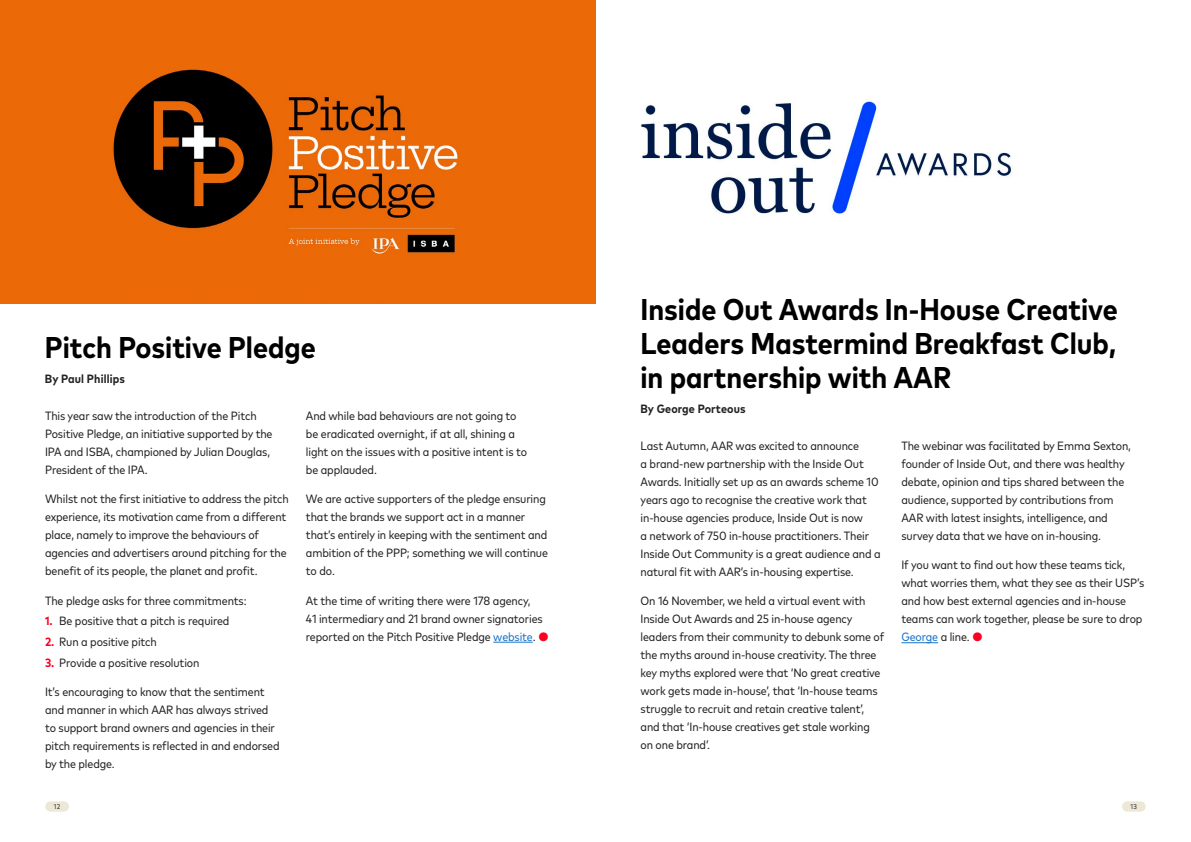
<style>
.page{position:relative;width:1191px;height:842px;background:#fff}
.page>*{position:absolute;margin:0;border:0;box-sizing:border-box;transform-origin:0 0}
.t1{font:700 condensed 30px/34px "Mark Pro";color:#000;text-align:justify}
.t2{font:condensed 12px/18px "Mark Pro";letter-spacing:-.01em;color:#232323}
.t3{font:700 condensed 12px "Mark Pro";letter-spacing:.01em;color:#232323}
.t4{font:condensed 7px "Mark Pro";color:#2e2e2e}
.s1{font-weight:700;color:#fa0222}
.s2{color:#1974c8}
.s3{color:#fa0222}
</style>
<div class="page">
<img style="left:0;top:0;width:595px;height:303px">
<hr style="left:493px;top:642px;width:40px;height:1px;background:#1974c8">
<img style="left:641px;top:100px;width:370px;height:113px">
<hr style="left:901px;top:642px;width:37px;height:1px;background:#1974c8">
<div style="left:46px;top:802px;width:22px;height:9px;background:#ede7d6;border-radius:5px"></div>
<div style="left:45px;top:801px;width:24px;height:11px;border:1px solid #ede7d6;border-radius:5px"></div>
<div style="left:1122px;top:802px;width:23px;height:9px;background:#ede7d6;border-radius:5px"></div>
<div style="left:1122px;top:801px;width:23px;height:11px;border:1px solid #ede7d6;border-radius:5px"></div>
<h1 class="t1" style="left:45px;top:328px;width:272px">Pitch Positive Pledge</h1>
<p class="t3" style="left:45px;top:370px;width:81px">By Paul Phillips</p>
<p class="t2" style="left:45px;top:406px;width:229px">This year saw the introduction of the Pitch Positive Pledge, an initiative supported by the IPA and ISBA, championed by Julian Douglas, President of the IPA.</p>
<p class="t2" style="left:45px;top:489px;width:245px">Whilst not the first initiative to address the pitch experience, its motivation came from a different place, namely to improve the behaviours of agencies and advertisers around pitching for the benefit of its people, the planet and profit.</p>
<p class="t2" style="left:45px;top:590px;width:203px">The pledge asks for three commitments:</p>
<p class="t2" style="left:45px;top:611px;width:186px"><span class="s1">1.</span> Be positive that a pitch is required</p>
<p class="t2" style="left:45px;top:632px;width:113px"><span class="s1">2.</span> Run a positive pitch</p>
<p class="t2" style="left:45px;top:653px;width:156px"><span class="s1">3.</span> Provide a positive resolution</p>
<p class="t2" style="left:45px;top:682px;width:236px">It’s encouraging to know that the sentiment and manner in which AAR has always strived to support brand owners and agencies in their pitch requirements is reflected in and endorsed by the pledge.</p>
<p class="t2" style="left:306px;top:406px;width:223px">And while bad behaviours are not going to be eradicated overnight, if at all, shining a light on the issues with a positive intent is to be applauded.</p>
<p class="t2" style="left:306px;top:489px;width:243px">We are active supporters of the pledge ensuring that the brands we support act in a manner that’s entirely in keeping with the sentiment and ambition of the PPP; something we will continue to do.</p>
<p class="t2" style="left:306px;top:590px;width:244px">At the time of writing there were 178 agency,<br>41 intermediary and 21 brand owner signatories reported on the Pitch Positive Pledge <span class="s2">website</span>. <span class="s3">●</span></p>
<h1 class="t1" style="left:640px;top:290px;width:479px">Inside Out Awards In-House Creative Leaders Mastermind Breakfast Club, in partnership with AAR</h1>
<p class="t3" style="left:640px;top:400px;width:107px">By George Porteous</p>
<p class="t2" style="left:640px;top:436px;width:242px">Last Autumn, AAR was excited to announce<br>a brand-new partnership with the Inside Out Awards. Initially set up as an awards scheme 10 years ago to recognise the creative work that in-house agencies produce, Inside Out is now<br>a network of 750 in-house practitioners. Their Inside Out Community is a great audience and a natural fit with AAR’s in-housing expertise.</p>
<p class="t2" style="left:640px;top:591px;width:245px">On 16 November, we held a virtual event with Inside Out Awards and 25 in-house agency leaders from their community to debunk some of the myths around in-house creativity. The three key myths explored were that ‘No great creative work gets made in-house’, that ‘In-house teams struggle to recruit and retain creative talent’, and that ‘In-house creatives get stale working on one brand’.</p>
<p class="t2" style="left:901px;top:436px;width:231px">The webinar was facilitated by Emma Sexton, founder of Inside Out, and there was healthy debate, opinion and tips shared between the audience, supported by contributions from AAR with latest insights, intelligence, and survey data that we have on in-housing.</p>
<p class="t2" style="left:901px;top:555px;width:244px">If you want to find out how these teams tick, what worries them, what they see as their USP’s and how best external agencies and in-house teams can work together, please be sure to drop <span class="s2">George</span> a line. <span class="s3">●</span></p>
<p class="t4" style="left:54px;top:802px;width:8px">12</p>
<p class="t4" style="left:1130px;top:802px;width:8px">13</p>
</div>
